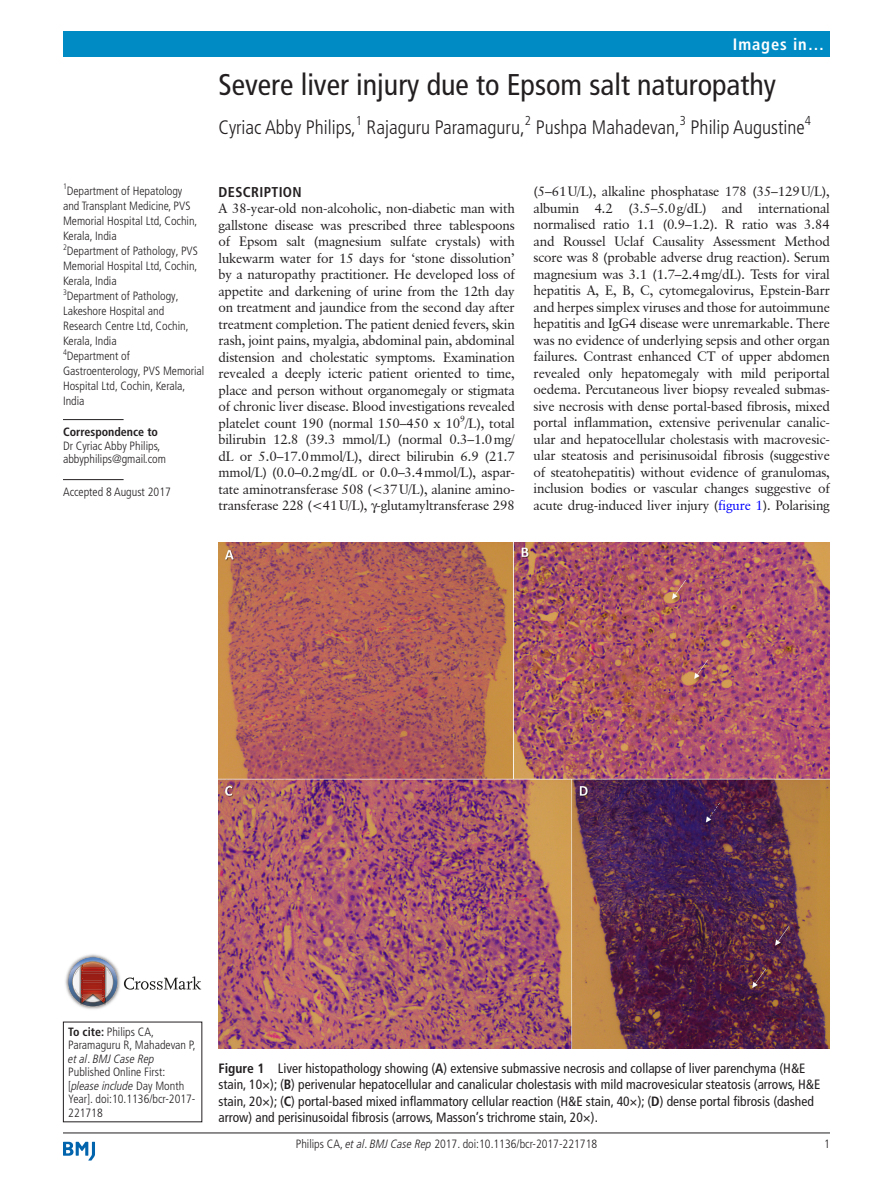
<style>
.page{position:relative;width:893px;height:1191px;background:#fff}
.page>*{position:absolute;margin:0;border:0;box-sizing:border-box;transform-origin:0 0}
.t1{font:condensed 30px "Frutiger LT Pro";color:#231f20}
.t2{font:300 condensed 19.5px "Frutiger LT Pro";color:#231f20}
.t3{font:700 condensed 16.5px "Frutiger LT Std";letter-spacing:.055em;color:#fff}
.t4{font:700 condensed 14.25px "Frutiger LT Pro";letter-spacing:.025em;color:#231f20}
.t5{font:13.5px/16.5px "Classical Garamond BT";letter-spacing:-.015em;color:#231f20;text-align:justify}
.t6{font:condensed 13.5px/16.5px "Frutiger LT Pro";color:#231f20}
.t7{font:300 condensed 12px/15px "Frutiger LT Pro";color:#231f20}
.t8{font:700 condensed 12px "Frutiger LT Pro";color:#231f20}
.s1{color:#00f}
.s2{font-weight:700}
.s3{font-style:italic}
</style>
<div class="page">
<hr style="left:63px;top:1132px;width:767px;height:1px;background:#231f20">
<svg style="left:63px;top:1141px;width:32px;height:19px"></svg>
<div style="left:63px;top:31px;width:767px;height:25px;background:#008bc5"></div>
<hr style="left:63px;top:419px;width:61px;height:1px;background:#231f20">
<hr style="left:63px;top:479px;width:61px;height:1px;background:#231f20">
<img style="left:65px;top:954px;width:55px;height:55px">
<svg style="left:68px;top:957px;width:49px;height:49px;background:#a88588"></svg>
<svg style="left:124px;top:976px;width:77px;height:13px"></svg>
<img style="left:219px;top:543px;width:611px;height:505px">
<p class="t3" style="left:733px;top:34px;width:93px">Images in…</p>
<h1 class="t1" style="left:219px;top:67px;width:559px">Severe liver injury due to Epsom salt naturopathy</h1>
<h2 class="t2" style="left:219px;top:116px;width:594px">Cyriac Abby Philips,<sup>1</sup> Rajaguru Paramaguru,<sup>2</sup> Pushpa Mahadevan,<sup>3</sup> Philip Augustine<sup>4</sup></h2>
<p class="t7" style="left:63px;top:183px;width:143px"><sup>1</sup>Department of Hepatology<br>and Transplant Medicine, PVS<br>Memorial Hospital Ltd, Cochin,<br>Kerala, India<br><sup>2</sup>Department of Pathology, PVS<br>Memorial Hospital Ltd, Cochin,<br>Kerala, India<br><sup>3</sup>Department of Pathology,<br>Lakeshore Hospital and<br>Research Centre Ltd, Cochin,<br>Kerala, India<br><sup>4</sup>Department of<br>Gastroenterology, PVS Memorial<br>Hospital Ltd, Cochin, Kerala,<br>India</p>
<p class="t8" style="left:63px;top:425px;width:97px">Correspondence to</p>
<p class="t7" style="left:63px;top:439px;width:105px;line-height:13.5px">Dr Cyriac Abby Philips, abbyphilips@gmail.com</p>
<p class="t7" style="left:63px;top:485px;width:109px">Accepted 8 August 2017</p>
<p class="t4" style="left:219px;top:183px;width:85px">Description</p>
<p class="t5" style="left:219px;top:200px;width:298px">A 38-year-old non-alcoholic, non-diabetic man with gallstone disease was prescribed three tablespoons of Epsom salt (magnesium sulfate crystals) with lukewarm water for 15 days for ‘stone dissolution’ by a naturopathy practitioner. He developed loss of appetite and darkening of urine from the 12th day on treatment and jaundice from the second day after treatment completion. The patient denied fevers, skin rash, joint pains, myalgia, abdominal pain, abdominal distension and cholestatic symptoms. Examination revealed a deeply icteric patient oriented to time, place and person without organomegaly or stigmata of chronic liver disease. Blood investigations revealed platelet count 190 (normal 150–450 x 10<sup>9</sup>/L), total bilirubin 12.8 (39.3 mmol/L) (normal 0.3–1.0mg/ dL or 5.0–17.0mmol/L), direct bilirubin 6.9 (21.7 mmol/L) (0.0–0.2mg/dL or 0.0–3.4mmol/L), aspar&shy;tate aminotransferase 508 (&lt;37U/L), alanine amino&shy;transferase 228 (&lt;41U/L), -glutamyltransferase 298</p>
<p class="t5" style="left:534px;top:183px;width:298px">(5–61U/L), alkaline phosphatase 178 (35–129U/L), albumin 4.2 (3.5–5.0g/dL) and international normalised ratio 1.1 (0.9–1.2). R ratio was 3.84 and Roussel Uclaf Causality Assessment Method score was 8 (probable adverse drug reaction). Serum magnesium was 3.1 (1.7–2.4mg/dL). Tests for viral hepatitis A, E, B, C, cytomegalovirus, Epstein-Barr and herpes simplex viruses and those for autoimmune hepatitis and IgG4 disease were unremarkable. There was no evidence of underlying sepsis and other organ failures. Contrast enhanced CT of upper abdomen revealed only hepatomegaly with mild periportal oedema. Percutaneous liver biopsy revealed submas&shy;sive necrosis with dense portal-based fibrosis, mixed portal inflammation, extensive perivenular canalic&shy;ular and hepatocellular cholestasis with macrovesic&shy;ular steatosis and perisinusoidal fibrosis (suggestive of steatohepatitis) without evidence of granulomas, inclusion bodies or vascular changes suggestive of acute drug-induced liver injury (<span class="s1">figure 1</span>). Polarising</p>
<p class="t7" style="left:68px;top:1025px;width:129px;line-height:13.5px"><span class="s2">To cite:</span> Philips CA,<br>Paramaguru R, Mahadevan P, <span class="s3">et al</span>. <span class="s3">BMJ Case Rep<br></span>Published Online First: [<span class="s3">please include</span> Day Month<br>Year]. doi:10.1136/bcr-2017-<br>221718</p>
<p class="t6" style="left:219px;top:1059px;width:603px"><span class="s2">Figure 1</span> Liver histopathology showing (<span class="s2">A</span>) extensive submassive necrosis and collapse of liver parenchyma (H&amp;E stain, 10×); (<span class="s2">B</span>) perivenular hepatocellular and canalicular cholestasis with mild macrovesicular steatosis (arrows, H&amp;E stain, 20×); (<span class="s2">C</span>) portal-based mixed inflammatory cellular reaction (H&amp;E stain, 40×); (<span class="s2">D</span>) dense portal fibrosis (dashed arrow) and perisinusoidal fibrosis (arrows, Masson’s trichrome stain, 20×).</p>
<p class="t7" style="left:296px;top:1136px;width:303px">Philips CA, <span class="s3">et al</span>. <span class="s3">BMJ Case Rep</span> 2017. doi:10.1136/bcr-2017-221718</p>
<p class="t7" style="left:824px;top:1136px;width:7px">1</p>
</div>
